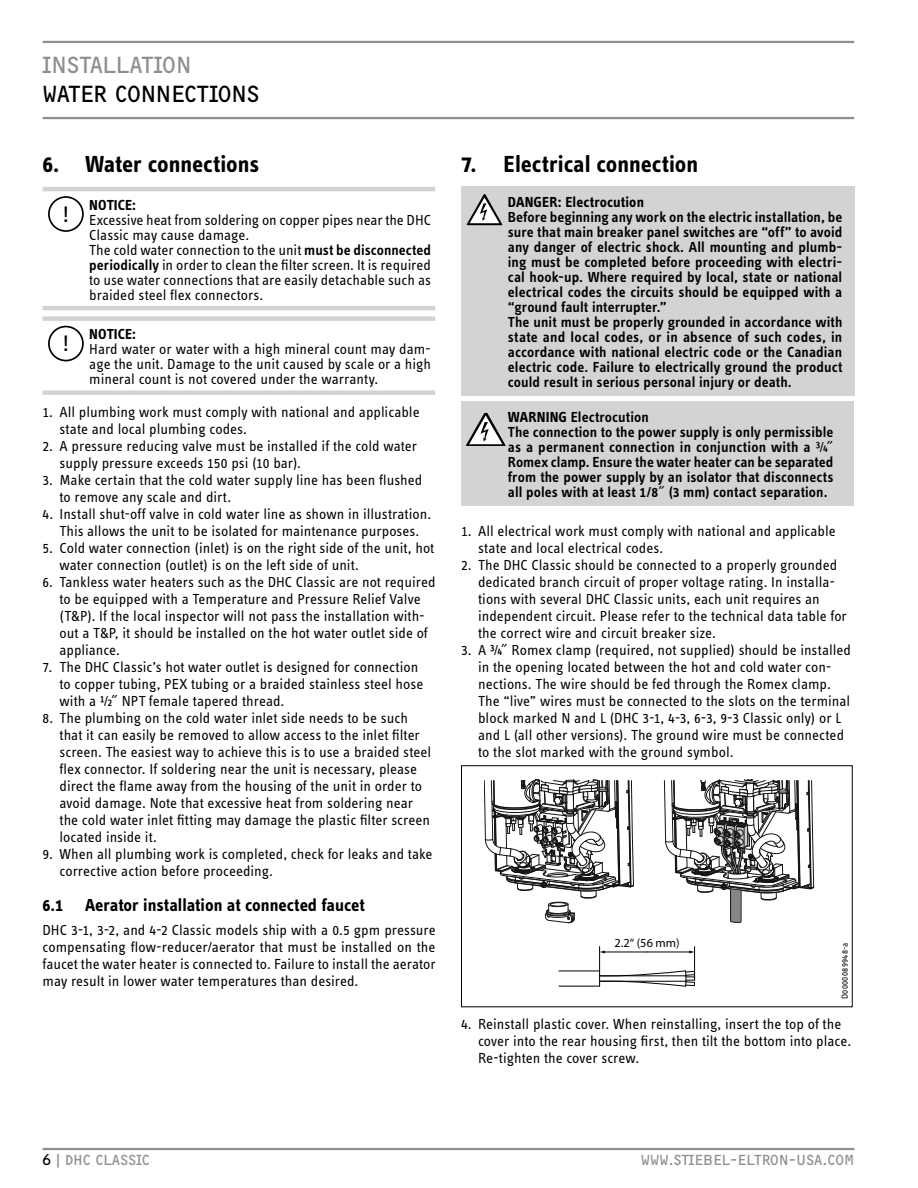
<style>
.page{position:relative;width:918px;height:1188px;background:#fff}
.page>*{position:absolute;margin:0;border:0;box-sizing:border-box;transform-origin:0 0}
.t1{font:700 24px "STE Info Text";color:#000}
.t2{font:24px "F2 FOCR Bczyk Com";letter-spacing:-.025em;color:#000}
.t3{font:24px "F2 FOCR Bczyk Com";letter-spacing:-.015em;color:#8f8f8f}
.t4{font:23.25px "STE Info Text";color:#000}
.t5{font:700 18px "STE Info Text";color:#000}
.t6{font:15px/17px "STE Info Text";color:#000}
.t7{font:600 15px/15px "STE Info Text";letter-spacing:.005em;color:#000}
.t8{font:15px "F2 FOCR Bczyk Com";color:#8f8f8f}
.t9{font:700 15px "STE Info Text";letter-spacing:.01em;color:#000}
.t10{font:12.3px "Myriad Pro";color:#000}
.t11{font:9px "STE Info Text";letter-spacing:.04em;color:#000}
.s1{font-weight:600}
.s2{font-weight:700}
.s3{font-weight:400}
.s4{color:#000}
</style>
<div class="page">
<hr style="left:43px;top:1148px;width:811px;height:2px;background:#8f8f8f">
<hr style="left:43px;top:41px;width:811px;height:2px;background:#8f8f8f">
<hr style="left:43px;top:117px;width:811px;height:2px;background:#8f8f8f">
<hr style="left:43px;top:187px;width:392px;height:4px;background:#d3d3d3">
<hr style="left:43px;top:306px;width:392px;height:4px;background:#d3d3d3">
<div style="left:48px;top:196px;width:36px;height:36px;border:2px solid #000;border-radius:50%"></div>
<div style="left:43px;top:316px;width:392px;height:5px;background:#d3d3d3"></div>
<div style="left:43px;top:390px;width:392px;height:5px;background:#d3d3d3"></div>
<div style="left:48px;top:326px;width:36px;height:35px;border:2px solid #000;border-radius:50%"></div>
<div style="left:461px;top:187px;width:393px;height:209px;background:#d3d3d3"></div>
<svg style="left:467px;top:194px;width:35px;height:31px"></svg>
<div style="left:461px;top:402px;width:393px;height:104px;background:#d3d3d3"></div>
<svg style="left:466px;top:413px;width:40px;height:33px"></svg>
<hr style="left:559px;top:971px;width:41px;height:1px;background:#000">
<hr style="left:559px;top:986px;width:41px;height:1px;background:#000">
<svg style="left:599px;top:947px;width:96px;height:40px"></svg>
<hr style="left:604px;top:952px;width:43px;height:1px;background:#000">
<svg style="left:484px;top:779px;width:150px;height:144px"></svg>
<svg style="left:664px;top:779px;width:150px;height:145px"></svg>
<hr style="left:741px;top:890px;width:1px;height:32px;background:#141414">
<div style="left:461px;top:765px;width:392px;height:242px;border:1px solid #000"></div>
<h1 class="t3" style="left:43px;top:56px;width:151px">INSTALLATION</h1>
<h1 class="t2" style="left:43px;top:85px;width:219px">WATER CONNECTIONS</h1>
<h1 class="t1" style="left:43px;top:155px;width:218px">6. Water connections</h1>
<h2 class="t4" style="left:62px;top:205px;width:8px">!</h2>
<p class="t9" style="left:89px;top:199px;width:48px">NOTICE:</p>
<p class="t6" style="left:89px;top:214px;width:343px;line-height:15px">Excessive heat from soldering on copper pipes near the DHC Classic may cause damage.<br>The cold water connection to the unit <span class="s1">must be disconnected periodically</span> in order to clean the filter screen. It is required to use water connections that are easily detachable such as braided steel flex connectors.</p>
<p class="t9" style="left:89px;top:329px;width:48px">NOTICE:</p>
<p class="t6" style="left:89px;top:343px;width:343px;line-height:15px;text-align:justify">Hard water or water with a high mineral count may dam&shy;age the unit. Damage to the unit caused by scale or a high mineral count is not covered under the warranty.</p>
<p class="t6" style="left:60px;top:405px;width:362px;text-indent:-17px">1. All plumbing work must comply with national and applicable state and local plumbing codes.</p>
<p class="t6" style="left:60px;top:439px;width:359px;text-indent:-17px">2. A pressure reducing valve must be installed if the cold water supply pressure exceeds 150 psi (10 bar).</p>
<p class="t6" style="left:60px;top:473px;width:364px;text-indent:-17px">3. Make certain that the cold water supply line has been flushed to remove any scale and dirt.</p>
<p class="t6" style="left:43px;top:507px;width:390px;text-align:center">4. Install shut-off valve in cold water line as shown in illustration.<br>This allows the unit to be isolated for maintenance purposes.</p>
<p class="t6" style="left:60px;top:541px;width:376px;text-indent:-17px">5. Cold water connection (inlet) is on the right side of the unit, hot water connection (outlet) is on the left side of unit.</p>
<p class="t6" style="left:60px;top:575px;width:378px;text-indent:-17px">6. Tankless water heaters such as the DHC Classic are not required to be equipped with a Temperature and Pressure Relief Valve (T&amp;P). If the local inspector will not pass the installation with&shy;out a T&amp;P, it should be installed on the hot water outlet side of appliance.</p>
<p class="t6" style="left:60px;top:660px;width:365px;text-indent:-17px">7. The DHC Classic’s hot water outlet is designed for connection to copper tubing, PEX tubing or a braided stainless steel hose with a ½˝ NPT female tapered thread.</p>
<p class="t6" style="left:60px;top:711px;width:373px;text-indent:-17px">8. The plumbing on the cold water inlet side needs to be such that it can easily be removed to allow access to the inlet filter screen. The easiest way to achieve this is to use a braided steel flex connector. If soldering near the unit is necessary, please direct the flame away from the housing of the unit in order to avoid damage. Note that excessive heat from soldering near the cold water inlet fitting may damage the plastic filter screen located inside it.</p>
<p class="t6" style="left:60px;top:847px;width:375px;text-indent:-17px">9. When all plumbing work is completed, check for leaks and take corrective action before proceeding.</p>
<p class="t5" style="left:43px;top:898px;width:324px">6.1 Aerator installation at connected faucet</p>
<p class="t6" style="left:43px;top:924px;width:395px;text-align:justify">DHC 3-1, 3-2, and 4-2 Classic models ship with a 0.5 gpm pressure compensating flow-reducer/aerator that must be installed on the faucet the water heater is connected to. Failure to install the aerator may result in lower water temperatures than desired.</p>
<h2 class="t4" style="left:62px;top:335px;width:8px">!</h2>
<h1 class="t1" style="left:461px;top:155px;width:239px">7. Electrical connection</h1>
<p class="t9" style="left:508px;top:197px;width:138px">DANGER: Electrocution</p>
<p class="t7" style="left:508px;top:211px;width:336px">Before beginning any work on the electric installation, be sure that main breaker panel switches are “off” to avoid any danger of electric shock. All mounting and plumb&shy;ing must be completed before proceeding with electri&shy;cal hook-up. Where required by local, state or national electrical codes the circuits should be equipped with a “ground fault interrupter.”<br>The unit must be properly grounded in accordance with state and local codes, or in absence of such codes, in accordance with national electric code or the Canadian electric code. Failure to electrically ground the product could result in serious personal injury or death.</p>
<p class="t7" style="left:508px;top:411px;width:327px"><span class="s2">WARNING</span> Electrocution<br>The connection to the power supply is only permissible as a permanent connection in conjunction with a <span class="s3">¾˝ </span>Romex clamp. Ensure the water heater can be separated from the power supply by an isolator that disconnects all poles with at least 1/8<span class="s3">˝</span> (3 mm) contact separation.</p>
<p class="t6" style="left:478px;top:524px;width:359px;text-indent:-17px">1. All electrical work must comply with national and applicable state and local electrical codes.</p>
<p class="t6" style="left:478px;top:558px;width:370px;text-indent:-17px">2. The DHC Classic should be connected to a properly grounded dedicated branch circuit of proper voltage rating. In installa&shy;tions with several DHC Classic units, each unit requires an independent circuit. Please refer to the technical data table for the correct wire and circuit breaker size.</p>
<p class="t6" style="left:478px;top:643px;width:374px;text-indent:-17px">3. A ¾˝ Romex clamp (required, not supplied) should be installed in the opening located between the hot and cold water con&shy;nections. The wire should be fed through the Romex clamp.<br>The “live” wires must be connected to the slots on the terminal block marked N and L (DHC 3-1, 4-3, 6-3, 9-3 Classic only) or L and L (all other versions). The ground wire must be connected to the slot marked with the ground symbol.</p>
<p class="t10" style="left:615px;top:935px;width:67px">2.2“ (56 mm)</p>
<p class="t11" style="left:842px;top:999px;width:58px;rotate:-90deg">D0000089948-a</p>
<p class="t6" style="left:478px;top:1017px;width:375px;text-indent:-17px">4. Reinstall plastic cover. When reinstalling, insert the top of the cover into the rear housing first, then tilt the bottom into place.<br>Re-tighten the cover screw.</p>
<p class="t8" style="left:43px;top:1154px;width:109px"><span class="s4">6</span> | DHC CLASSIC</p>
<p class="t8" style="left:641px;top:1154px;width:215px">WWW.STIEBEL-ELTRON-USA.COM</p>
</div>
